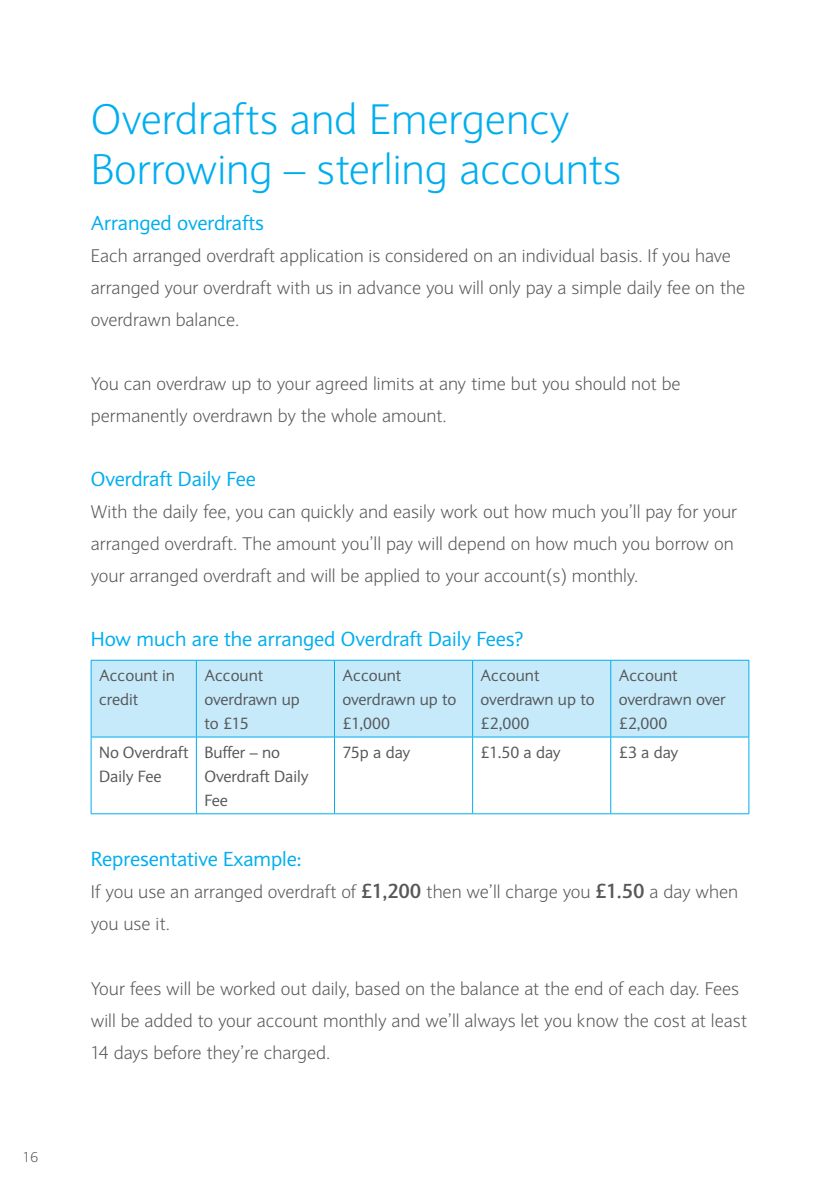
<style>
.page{position:relative;width:840px;height:1191px;background:#fff}
.page>*{position:absolute;margin:0;border:0;box-sizing:border-box;transform-origin:0 0}
.t1{font:300 42px/50px "Expert Sans";color:#00aeef}
.t2{font:20px "Expert Sans";color:#00aeef}
.t3{font:300 18px/32px "Expert Sans";color:#57585a}
.t4{font:16px/24px "Expert Sans";color:#57585a}
.t5{font:300 14px "Expert Sans";color:#57585a}
.s1{font-weight:700;font-size:20px}
</style>
<div class="page">
<div style="left:92px;top:661px;width:656px;height:75px;background:#c6eafa"></div>
<hr style="left:91px;top:660px;width:105px;height:1px;background:#00aeef">
<hr style="left:91px;top:660px;width:1px;height:76px;background:#00aeef">
<hr style="left:196px;top:660px;width:138px;height:1px;background:#00aeef">
<hr style="left:196px;top:660px;width:1px;height:76px;background:#00aeef">
<hr style="left:334px;top:660px;width:138px;height:1px;background:#00aeef">
<hr style="left:334px;top:660px;width:1px;height:76px;background:#00aeef">
<hr style="left:472px;top:660px;width:138px;height:1px;background:#00aeef">
<hr style="left:472px;top:660px;width:1px;height:76px;background:#00aeef">
<hr style="left:610px;top:660px;width:138px;height:1px;background:#00aeef">
<hr style="left:610px;top:660px;width:1px;height:76px;background:#00aeef">
<hr style="left:748px;top:660px;width:1px;height:76px;background:#00aeef">
<hr style="left:91px;top:736px;width:105px;height:1px;background:#00aeef">
<hr style="left:91px;top:737px;width:1px;height:76px;background:#00aeef">
<hr style="left:196px;top:736px;width:138px;height:1px;background:#00aeef">
<hr style="left:196px;top:737px;width:1px;height:76px;background:#00aeef">
<hr style="left:334px;top:736px;width:138px;height:1px;background:#00aeef">
<hr style="left:334px;top:737px;width:1px;height:76px;background:#00aeef">
<hr style="left:472px;top:736px;width:138px;height:1px;background:#00aeef">
<hr style="left:472px;top:737px;width:1px;height:76px;background:#00aeef">
<hr style="left:610px;top:736px;width:138px;height:1px;background:#00aeef">
<hr style="left:610px;top:737px;width:1px;height:76px;background:#00aeef">
<hr style="left:748px;top:737px;width:1px;height:76px;background:#00aeef">
<hr style="left:91px;top:813px;width:105px;height:1px;background:#00aeef">
<hr style="left:196px;top:813px;width:138px;height:1px;background:#00aeef">
<hr style="left:334px;top:813px;width:138px;height:1px;background:#00aeef">
<hr style="left:472px;top:813px;width:138px;height:1px;background:#00aeef">
<hr style="left:610px;top:813px;width:138px;height:1px;background:#00aeef">
<p class="t5" style="left:23px;top:1149px;width:17px">16</p>
<h1 class="t1" style="left:91px;top:94px;width:532px">Overdrafts and Emergency<br>Borrowing – sterling accounts</h1>
<p class="t2" style="left:91px;top:211px;width:175px">Arranged overdrafts</p>
<p class="t3" style="left:91px;top:240px;width:655px">Each arranged overdraft application is considered on an individual basis. If you have arranged your overdraft with us in advance you will only pay a simple daily fee on the overdrawn balance.</p>
<p class="t3" style="left:91px;top:368px;width:591px">You can overdraw up to your agreed limits at any time but you should not be permanently overdrawn by the whole amount.</p>
<p class="t2" style="left:91px;top:467px;width:166px">Overdraft Daily Fee</p>
<p class="t3" style="left:91px;top:496px;width:647px">With the daily fee, you can quickly and easily work out how much you’ll pay for your arranged overdraft. The amount you’ll pay will depend on how much you borrow on your arranged overdraft and will be applied to your account(s) monthly.</p>
<p class="t2" style="left:91px;top:627px;width:434px">How much are the arranged Overdraft Daily Fees?</p>
<p class="t4" style="left:99px;top:663px;width:77px">Account in credit</p>
<p class="t4" style="left:204px;top:663px;width:97px">Account overdrawn up to £15</p>
<p class="t4" style="left:342px;top:663px;width:115px">Account overdrawn up to £1,000</p>
<p class="t4" style="left:480px;top:663px;width:115px">Account overdrawn up to £2,000</p>
<p class="t4" style="left:618px;top:663px;width:108px">Account overdrawn over £2,000</p>
<p class="t4" style="left:99px;top:740px;width:91px">No Overdraft<br>Daily Fee</p>
<p class="t4" style="left:204px;top:740px;width:106px">Buffer – no<br>Overdraft Daily<br>Fee</p>
<p class="t4" style="left:342px;top:740px;width:69px">75p a day</p>
<p class="t4" style="left:480px;top:740px;width:82px">£1.50 a day</p>
<p class="t4" style="left:618px;top:740px;width:61px">£3 a day</p>
<p class="t2" style="left:91px;top:847px;width:212px">Representative Example:</p>
<p class="t3" style="left:91px;top:876px;width:648px">If you use an arranged overdraft of <span class="s1">£1,200</span> then we’ll charge you <span class="s1">£1.50</span> a day when you use it.</p>
<p class="t3" style="left:91px;top:972px;width:657px">Your fees will be worked out daily, based on the balance at the end of each day. Fees will be added to your account monthly and we’ll always let you know the cost at least<br>14 days before they’re charged.</p>
</div>
